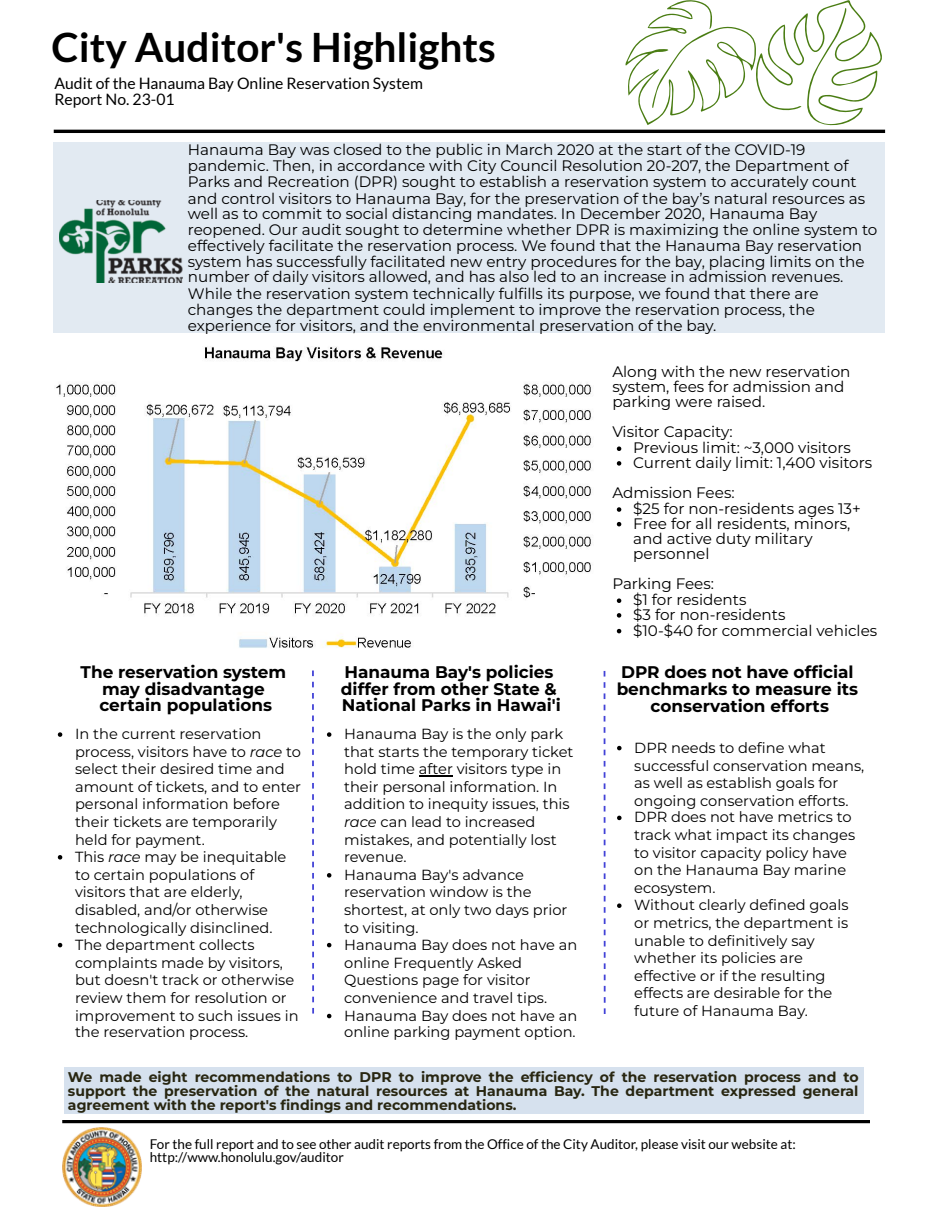
<style>
.page{position:relative;width:927px;height:1213px;background:#fff}
.page>*{position:absolute;margin:0;border:0;box-sizing:border-box;transform-origin:0 0}
.t1{font:700 40.5px "Lato";color:#000}
.t2{font:700 16.8px/16.8px "Montserrat";color:#000;text-align:center}
.t3{font:15.75px "Lato";color:#000}
.t4{font:15.15px/15.9px "Montserrat";color:#000}
.t5{font:14.7px/17.7px "Montserrat";color:#000}
.t6{font:700 14.1px/14.1px "Montserrat";color:#282611;text-align:justify}
.t7{font:13.5px/13.5px "Lato";color:#000}
.s1{font-style:italic}
</style>
<div class="page">
<div style="left:64px;top:1067px;width:800px;height:46px;background:#d6e1ee"></div>
<hr style="left:54px;top:130px;width:831px;height:3px;background:#000">
<img style="left:62px;top:1127px;width:79px;height:78px">
<hr style="left:62px;top:1119px;width:808px;height:3px;background:#000">
<div style="left:54px;top:142px;width:831px;height:191px;background:#e2eaf2"></div>
<svg style="left:626px;top:0;width:256px;height:125px"></svg>
<img style="left:60px;top:200px;width:122px;height:82px">
<svg style="left:617px;top:745px;width:5px;height:5px"></svg>
<svg style="left:617px;top:815px;width:5px;height:5px"></svg>
<svg style="left:617px;top:903px;width:5px;height:4px"></svg>
<svg style="left:327px;top:732px;width:4px;height:4px"></svg>
<hr style="left:419px;top:775px;width:34px;height:1px;background:#000">
<svg style="left:327px;top:873px;width:4px;height:4px"></svg>
<svg style="left:327px;top:942px;width:4px;height:5px"></svg>
<svg style="left:327px;top:1013px;width:4px;height:5px"></svg>
<svg style="left:58px;top:732px;width:4px;height:4px"></svg>
<svg style="left:58px;top:855px;width:4px;height:4px"></svg>
<svg style="left:58px;top:942px;width:4px;height:5px"></svg>
<svg style="left:617px;top:446px;width:4px;height:5px"></svg>
<svg style="left:617px;top:461px;width:4px;height:4px"></svg>
<svg style="left:617px;top:507px;width:4px;height:4px"></svg>
<svg style="left:617px;top:522px;width:4px;height:4px"></svg>
<svg style="left:617px;top:598px;width:4px;height:5px"></svg>
<svg style="left:617px;top:613px;width:4px;height:4px"></svg>
<svg style="left:617px;top:628px;width:4px;height:5px"></svg>
<svg style="left:604px;top:693px;width:1px;height:28px"></svg>
<svg style="left:604px;top:738px;width:1px;height:28px"></svg>
<svg style="left:604px;top:794px;width:1px;height:17px"></svg>
<svg style="left:604px;top:839px;width:2px;height:17px"></svg>
<svg style="left:604px;top:884px;width:2px;height:28px"></svg>
<svg style="left:604px;top:929px;width:2px;height:28px"></svg>
<svg style="left:604px;top:974px;width:2px;height:28px"></svg>
<svg style="left:312px;top:670px;width:2px;height:28px"></svg>
<svg style="left:312px;top:715px;width:2px;height:28px"></svg>
<svg style="left:312px;top:760px;width:2px;height:28px"></svg>
<svg style="left:312px;top:805px;width:2px;height:28px"></svg>
<svg style="left:312px;top:861px;width:2px;height:17px"></svg>
<svg style="left:312px;top:906px;width:2px;height:17px"></svg>
<svg style="left:312px;top:951px;width:2px;height:28px"></svg>
<svg style="left:312px;top:996px;width:2px;height:17px"></svg>
<img style="left:56px;top:347px;width:536px;height:301px">
<p class="t1" style="left:52px;top:22px;width:446px">City Auditor's Highlights</p>
<p class="t3" style="left:54px;top:74px;width:370px">Audit of the Hanauma Bay Online Reservation System</p>
<p class="t3" style="left:54px;top:90px;width:122px">Report No. 23-01</p>
<p class="t4" style="left:188px;top:142px;width:691px">Hanauma Bay was closed to the public in March 2020 at the start of the COVID-19 pandemic. Then, in accordance with City Council Resolution 20-207, the Department of Parks and Recreation (DPR) sought to establish a reservation system to accurately count and control visitors to Hanauma Bay, for the preservation of the bay’s natural resources as well as to commit to social distancing mandates. In December 2020, Hanauma Bay reopened. Our audit sought to determine whether DPR is maximizing the online system to effectively facilitate the reservation process. We found that the Hanauma Bay reservation system has successfully facilitated new entry procedures for the bay, placing limits on the number of daily visitors allowed, and has also led to an increase in admission revenues.<br>While the reservation system technically fulfills its purpose, we found that there are changes the department could implement to improve the reservation process, the experience for visitors, and the environmental preservation of the bay.</p>
<p class="t4" style="left:612px;top:363px;width:240px;line-height:15.1px">Along with the new reservation system, fees for admission and parking were raised.</p>
<p class="t4" style="left:612px;top:424px;width:122px">Visitor Capacity:</p>
<p class="t4" style="left:633px;top:440px;width:219px">Previous limit: ~3,000 visitors</p>
<p class="t4" style="left:633px;top:454px;width:240px">Current daily limit: 1,400 visitors</p>
<p class="t4" style="left:633px;top:500px;width:229px">$25 for non-residents ages 13+</p>
<p class="t4" style="left:633px;top:515px;width:219px;line-height:15.1px">Free for all residents, minors, and active duty military personnel</p>
<p class="t4" style="left:633px;top:591px;width:115px">$1 for residents</p>
<p class="t4" style="left:633px;top:606px;width:154px">$3 for non-residents</p>
<p class="t4" style="left:633px;top:622px;width:245px">$10-$40 for commercial vehicles</p>
<p class="t4" style="left:612px;top:485px;width:124px">Admission Fees:</p>
<p class="t4" style="left:612px;top:576px;width:103px">Parking Fees:</p>
<p class="t2" style="left:81px;top:663px;width:207px">The reservation system may disadvantage certain populations</p>
<p class="t2" style="left:617px;top:663px;width:243px">DPR does not have official benchmarks to measure its conservation efforts</p>
<p class="t2" style="left:341px;top:663px;width:221px;text-align:left">Hanauma Bay's policies differ from other State &amp;<br>National Parks in Hawai'i</p>
<p class="t5" style="left:75px;top:724px;width:228px">In the current reservation process, visitors have to <span class="s1">race</span> to select their desired time and amount of tickets, and to enter personal information before their tickets are temporarily held for payment.</p>
<p class="t5" style="left:75px;top:847px;width:213px">This <span class="s1">race</span> may be inequitable to certain populations of visitors that are elderly, disabled, and/or otherwise technologically disinclined.</p>
<p class="t5" style="left:75px;top:935px;width:225px">The department collects complaints made by visitors, but doesn't track or otherwise review them for resolution or improvement to such issues in the reservation process.</p>
<p class="t5" style="left:344px;top:725px;width:231px">Hanauma Bay is the only park that starts the temporary ticket hold time after visitors type in their personal information. In addition to inequity issues, this <span class="s1">race</span> can lead to increased mistakes, and potentially lost revenue.</p>
<p class="t5" style="left:344px;top:865px;width:225px">Hanauma Bay's advance reservation window is the shortest, at only two days prior to visiting.</p>
<p class="t5" style="left:344px;top:935px;width:235px">Hanauma Bay does not have an online Frequently Asked<br>Questions page for visitor convenience and travel tips.</p>
<p class="t5" style="left:344px;top:1006px;width:235px;line-height:16.8px">Hanauma Bay does not have an online parking payment option.</p>
<p class="t5" style="left:634px;top:738px;width:232px">DPR needs to define what successful conservation means, as well as establish goals for ongoing conservation efforts.</p>
<p class="t5" style="left:634px;top:808px;width:223px">DPR does not have metrics to track what impact its changes to visitor capacity policy have on the Hanauma Bay marine ecosystem.</p>
<p class="t5" style="left:634px;top:895px;width:216px">Without clearly defined goals or metrics, the department is unable to definitively say whether its policies are effective or if the resulting effects are desirable for the future of Hanauma Bay.</p>
<p class="t6" style="left:68px;top:1069px;width:792px">We made eight recommendations to DPR to improve the efficiency of the reservation process and to support the preservation of the natural resources at Hanauma Bay. The department expressed general agreement with the report's findings and recommendations.</p>
<p class="t7" style="left:150px;top:1136px;width:648px">For the full report and to see other audit reports from the Office of the City Auditor, please visit our website at: http://www.honolulu.gov/auditor</p>
</div>
